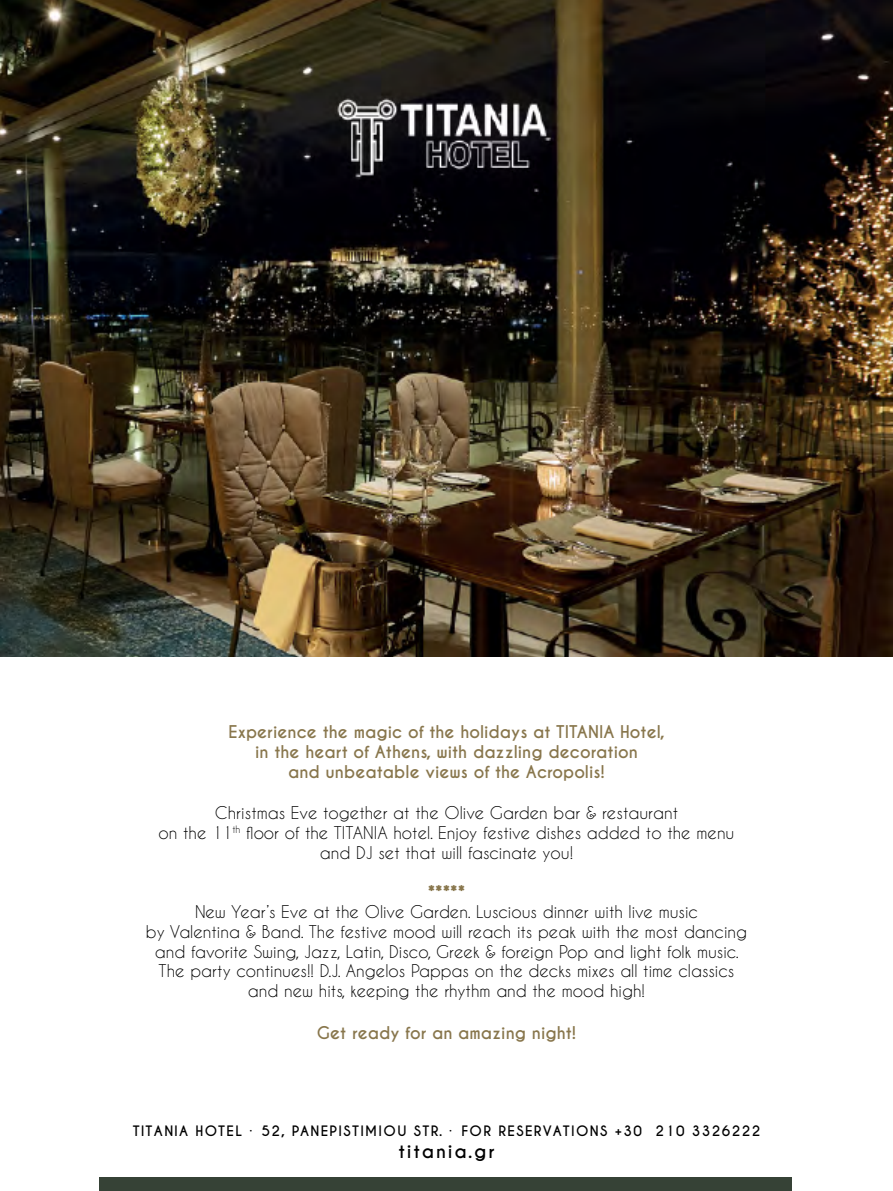
<style>
.page{position:relative;width:893px;height:1191px;background:#fff}
.page>*{position:absolute;margin:0;border:0;box-sizing:border-box;transform-origin:0 0}
.t1{font:700 18px "Caviar Dreams";letter-spacing:.1em;color:#000}
.t2{font:16.5px/19.8px "Caviar Dreams";color:#000;text-align:center}
.t3{font:700 16.5px/19.8px "Caviar Dreams";color:#88764c;text-align:center}
.t4{font:700 13.5px "Caviar Dreams";letter-spacing:.1em;color:#000}
</style>
<div class="page">
<img style="left:0;top:0;width:893px;height:656px">
<div style="left:100px;top:1177px;width:692px;height:14px;background:#364236"></div>
<p class="t3" style="left:229px;top:722px;width:438px">Experience the magic of the holidays at TITANIA Hotel, in the heart of Athens, with dazzling decoration<br>and unbeatable views of the Acropolis!</p>
<p class="t2" style="left:159px;top:802px;width:577px">Christmas Eve together at the Olive Garden bar &amp; restaurant<br>on the 11<sup>th</sup> floor of the TITANIA hotel. Enjoy festive dishes added to the menu and DJ set that will fascinate you!</p>
<p class="t3" style="left:428px;top:882px;width:39px">*****</p>
<p class="t2" style="left:146px;top:901px;width:603px">New Year’s Eve at the Olive Garden. Luscious dinner with live music<br>by Valentina &amp; Band. The festive mood will reach its peak with the most dancing and favorite Swing, Jazz, Latin, Disco, Greek &amp; foreign Pop and light folk music.<br>The party continues!! D.J. Angelos Pappas on the decks mixes all time classics and new hits, keeping the rhythm and the mood high!</p>
<p class="t3" style="left:317px;top:1023px;width:261px">Get ready for an amazing night!</p>
<p class="t4" style="left:133px;top:1123px;width:629px">ΤΙΤΑΝΙΑ HOTEL · 52, PANEPISTIMIOU STR. · FOR RESERVATIONS +30 210 3326222</p>
<p class="t1" style="left:398px;top:1140px;width:98px">titania.gr</p>
</div>
